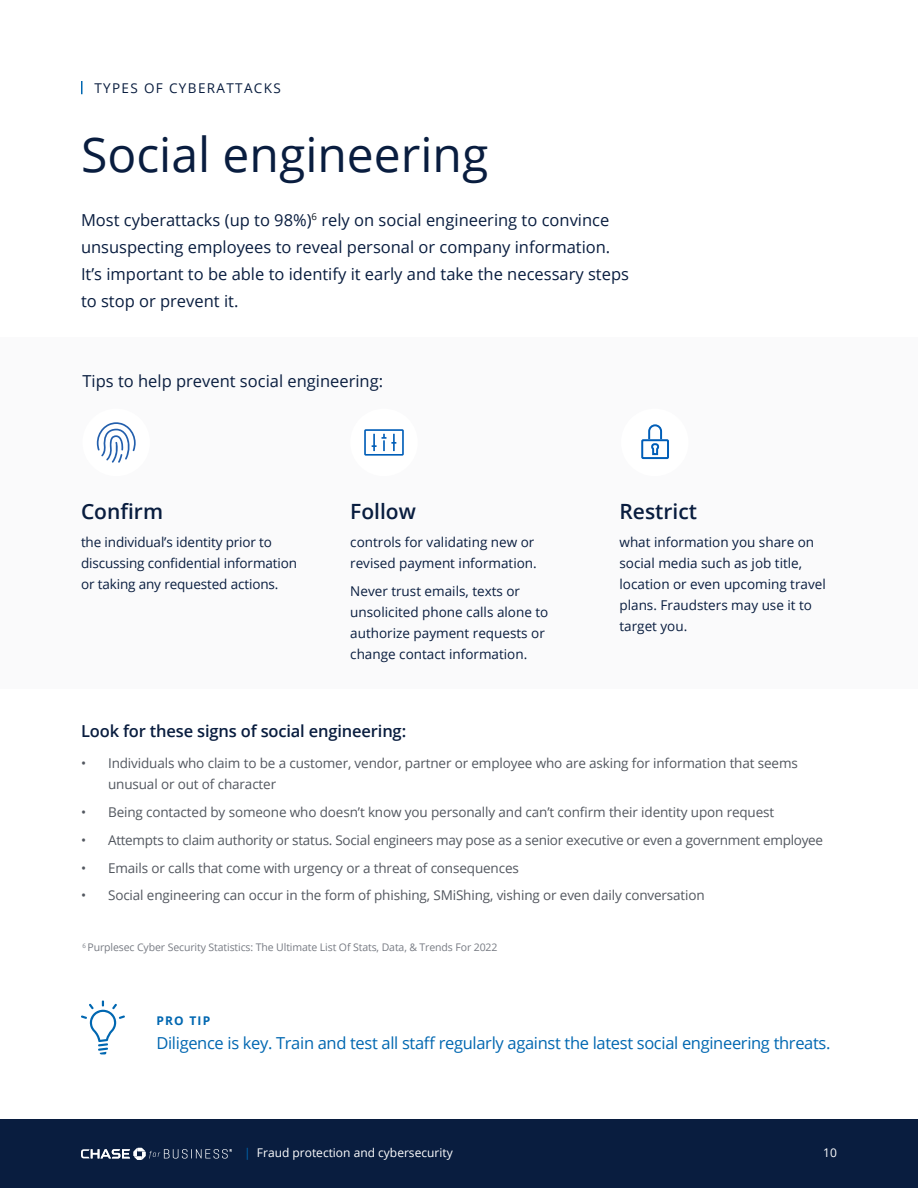
<style>
.page{position:relative;width:918px;height:1188px;background:#fff}
.page>*{position:absolute;margin:0;border:0;box-sizing:border-box;transform-origin:0 0}
.t1{font:48px "Open Sans";color:#091d3f}
.t2{font:600 21px "Open Sans";color:#091d3f}
.t3{font:16.5px/27px "Open Sans";color:#091d3f}
.t4{font:16.5px "Open Sans";letter-spacing:-.02em;color:#0067b1}
.t5{font:600 16.5px "Open Sans";letter-spacing:-.01em;color:#091d3f}
.t6{font:13.5px/21px "Open Sans";letter-spacing:-.01em;color:#52575f}
.t7{font:13.5px/21px "Open Sans";color:#091d3f}
.t8{font:13.5px "Open Sans";letter-spacing:.1em;color:#091d3f}
.t9{font:12px "Open Sans";color:#fff}
.t10{font:700 12px "Open Sans";letter-spacing:.1em;color:#0067b1}
.t11{font:10.5px "Open Sans";letter-spacing:-.01em;color:#777b83}
.s1{color:#0067b1}
</style>
<div class="page">
<div style="left:0;top:1119px;width:918px;height:69px;background:#091d3f"></div>
<svg style="left:81px;top:1148px;width:151px;height:12px"></svg>
<svg style="left:81px;top:81px;width:1px;height:13px"></svg>
<svg style="left:81px;top:1000px;width:44px;height:54px"></svg>
<div style="left:0;top:337px;width:918px;height:351px;background:#fafafb"></div>
<div style="left:350px;top:409px;width:68px;height:67px;background:#fff;border-radius:50%"></div>
<svg style="left:364px;top:429px;width:40px;height:27px"></svg>
<div style="left:82px;top:409px;width:68px;height:67px;background:#fff;border-radius:50%"></div>
<svg style="left:97px;top:422px;width:39px;height:41px"></svg>
<div style="left:621px;top:409px;width:67px;height:67px;background:#fff;border-radius:50%"></div>
<div style="left:641px;top:439px;width:28px;height:20px;border:2px solid #005eb8"></div>
<svg style="left:647px;top:424px;width:16px;height:32px"></svg>
<p class="t8" style="left:94px;top:79px;width:188px">TYPES OF CYBERATTACKS</p>
<p class="t1" style="left:81px;top:121px;width:409px">Social engineering</p>
<p class="t3" style="left:81px;top:206px;width:550px">Most cyberattacks (up to 98%)<sup>6</sup> rely on social engineering to convince unsuspecting employees to reveal personal or company information.<br>It’s important to be able to identify it early and take the necessary steps to stop or prevent it.</p>
<p class="t3" style="left:82px;top:367px;width:302px">Tips to help prevent social engineering:</p>
<p class="t2" style="left:81px;top:497px;width:84px">Confirm</p>
<p class="t7" style="left:81px;top:531px;width:218px">the individual’s identity prior to discussing confidential information or taking any requested actions.</p>
<p class="t2" style="left:350px;top:497px;width:67px">Follow</p>
<p class="t7" style="left:350px;top:531px;width:188px">controls for validating new or revised payment information.</p>
<p class="t7" style="left:350px;top:580px;width:200px">Never trust emails, texts or unsolicited phone calls alone to authorize payment requests or change contact information.</p>
<p class="t2" style="left:620px;top:497px;width:79px">Restrict</p>
<p class="t7" style="left:620px;top:531px;width:208px">what information you share on social media such as job title, location or even upcoming travel plans. Fraudsters may use it to target you.</p>
<p class="t5" style="left:81px;top:719px;width:327px">Look for these signs of social engineering:</p>
<p class="t6" style="left:108px;top:753px;width:691px;text-indent:-27px">• Individuals who claim to be a customer, vendor, partner or employee who are asking for information that seems unusual or out of character</p>
<p class="t6" style="left:81px;top:801px;width:695px">• Being contacted by someone who doesn’t know you personally and can’t confirm their identity upon request</p>
<p class="t6" style="left:81px;top:829px;width:744px">• Attempts to claim authority or status. Social engineers may pose as a senior executive or even a government employee</p>
<p class="t6" style="left:81px;top:857px;width:439px">• Emails or calls that come with urgency or a threat of consequences</p>
<p class="t6" style="left:81px;top:885px;width:625px">• Social engineering can occur in the form of phishing, SMiShing, vishing or even daily conversation</p>
<p class="t11" style="left:82px;top:940px;width:417px"><sup>6</sup> Purplesec Cyber Security Statistics: The Ultimate List Of Stats, Data, &amp; Trends For 2022</p>
<p class="t10" style="left:156px;top:1012px;width:55px">PRO TIP</p>
<p class="t4" style="left:156px;top:1032px;width:676px">Diligence is key. Train and test all staff regularly against the latest social engineering threats.</p>
<p class="t9" style="left:244px;top:1144px;width:210px"><span class="s1">|</span> Fraud protection and cybersecurity</p>
<p class="t9" style="left:823px;top:1144px;width:15px">10</p>
</div>
